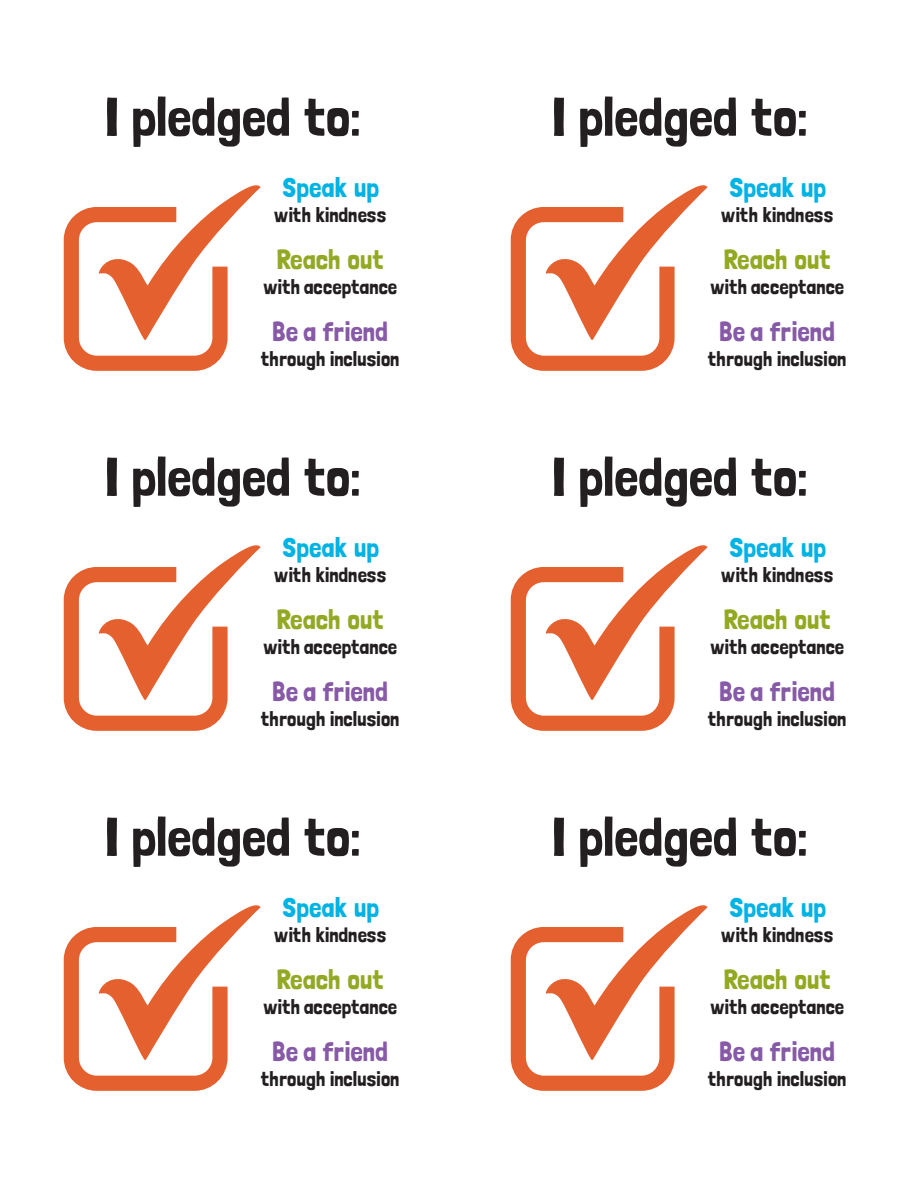
<style>
.page{position:relative;width:918px;height:1188px;background:#fff}
.page>*{position:absolute;margin:0;border:0;box-sizing:border-box;transform-origin:0 0}
.t1{font:54px "Londrina Solid";color:#231f20}
.t2{font:27.45px "Londrina Solid";color:#865aa6}
.t3{font:27.45px "Londrina Solid";color:#93a924}
.t4{font:27.45px "Londrina Solid";color:#00b3e5}
.t5{font:20.7px "Londrina Solid";color:#231f20}
</style>
<div class="page">
<div style="left:28px;top:65px;width:410px;height:338px;border:8px solid #e4602e;border-radius:6px"></div>
<div style="left:480px;top:65px;width:410px;height:338px;border:8px solid #e4602e;border-radius:6px"></div>
<div style="left:28px;top:425px;width:410px;height:338px;border:8px solid #e4602e;border-radius:6px"></div>
<div style="left:480px;top:425px;width:410px;height:338px;border:8px solid #e4602e;border-radius:6px"></div>
<div style="left:28px;top:785px;width:410px;height:338px;border:8px solid #e4602e;border-radius:6px"></div>
<div style="left:480px;top:785px;width:410px;height:338px;border:8px solid #e4602e;border-radius:6px"></div>
<svg style="left:63px;top:185px;width:198px;height:186px"></svg>
<svg style="left:510px;top:185px;width:198px;height:186px"></svg>
<svg style="left:63px;top:545px;width:198px;height:186px"></svg>
<svg style="left:510px;top:545px;width:198px;height:186px"></svg>
<svg style="left:63px;top:905px;width:198px;height:186px"></svg>
<svg style="left:510px;top:905px;width:198px;height:186px"></svg>
<h1 class="t1" style="left:105px;top:85px;width:257px">I pledged to:</h1>
<h2 class="t4" style="left:281px;top:172px;width:99px">Speak up</h2>
<p class="t5" style="left:274px;top:203px;width:114px">with kindness</p>
<h2 class="t3" style="left:277px;top:243px;width:108px">Reach out</h2>
<p class="t5" style="left:263px;top:274px;width:136px">with acceptance</p>
<h2 class="t2" style="left:272px;top:315px;width:117px">Be a friend</h2>
<p class="t5" style="left:261px;top:346px;width:141px">through inclusion</p>
<h1 class="t1" style="left:105px;top:445px;width:257px">I pledged to:</h1>
<h2 class="t4" style="left:281px;top:532px;width:99px">Speak up</h2>
<p class="t5" style="left:274px;top:563px;width:114px">with kindness</p>
<h2 class="t3" style="left:277px;top:603px;width:108px">Reach out</h2>
<p class="t5" style="left:263px;top:634px;width:136px">with acceptance</p>
<h2 class="t2" style="left:272px;top:675px;width:117px">Be a friend</h2>
<p class="t5" style="left:261px;top:706px;width:141px">through inclusion</p>
<h1 class="t1" style="left:105px;top:805px;width:257px">I pledged to:</h1>
<h2 class="t4" style="left:281px;top:892px;width:99px">Speak up</h2>
<p class="t5" style="left:274px;top:923px;width:114px">with kindness</p>
<h2 class="t3" style="left:277px;top:963px;width:108px">Reach out</h2>
<p class="t5" style="left:263px;top:994px;width:136px">with acceptance</p>
<h2 class="t2" style="left:272px;top:1035px;width:117px">Be a friend</h2>
<p class="t5" style="left:261px;top:1066px;width:141px">through inclusion</p>
<h1 class="t1" style="left:552px;top:85px;width:257px">I pledged to:</h1>
<h2 class="t4" style="left:728px;top:172px;width:99px">Speak up</h2>
<p class="t5" style="left:721px;top:203px;width:114px">with kindness</p>
<h2 class="t3" style="left:724px;top:243px;width:108px">Reach out</h2>
<p class="t5" style="left:710px;top:274px;width:136px">with acceptance</p>
<h2 class="t2" style="left:719px;top:315px;width:117px">Be a friend</h2>
<p class="t5" style="left:708px;top:346px;width:141px">through inclusion</p>
<h1 class="t1" style="left:552px;top:445px;width:257px">I pledged to:</h1>
<h2 class="t4" style="left:728px;top:532px;width:99px">Speak up</h2>
<p class="t5" style="left:721px;top:563px;width:114px">with kindness</p>
<h2 class="t3" style="left:724px;top:603px;width:108px">Reach out</h2>
<p class="t5" style="left:710px;top:634px;width:136px">with acceptance</p>
<h2 class="t2" style="left:719px;top:675px;width:117px">Be a friend</h2>
<p class="t5" style="left:708px;top:706px;width:141px">through inclusion</p>
<h1 class="t1" style="left:552px;top:805px;width:257px">I pledged to:</h1>
<h2 class="t4" style="left:728px;top:892px;width:99px">Speak up</h2>
<p class="t5" style="left:721px;top:923px;width:114px">with kindness</p>
<h2 class="t3" style="left:724px;top:963px;width:108px">Reach out</h2>
<p class="t5" style="left:710px;top:994px;width:136px">with acceptance</p>
<h2 class="t2" style="left:719px;top:1035px;width:117px">Be a friend</h2>
<p class="t5" style="left:708px;top:1066px;width:141px">through inclusion</p>
</div>
